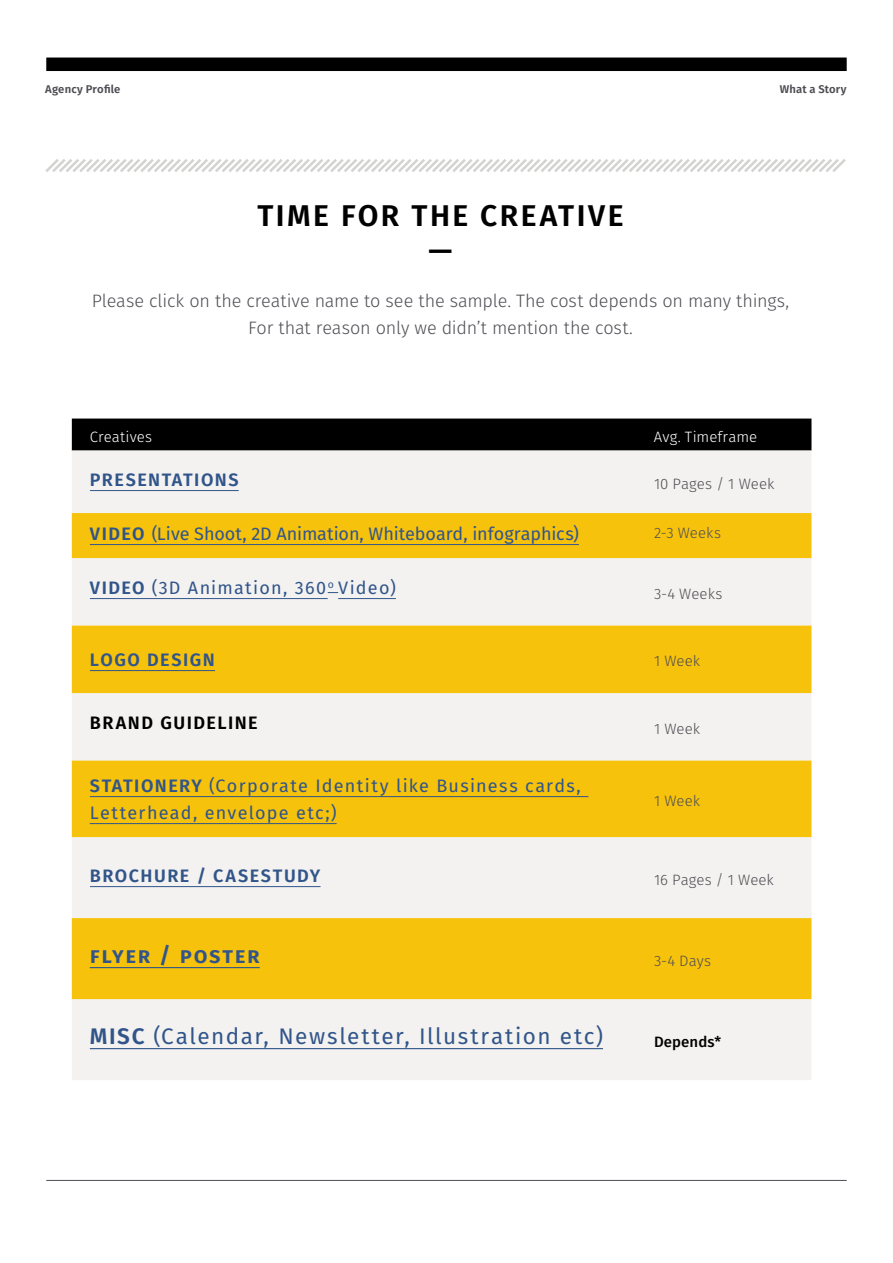
<style>
.page{position:relative;width:893px;height:1263px;background:#fff}
.page>*{position:absolute;margin:0;border:0;box-sizing:border-box;transform-origin:0 0}
.t1{font:600 30px/36px "Fira Sans";letter-spacing:.08em;color:#000;text-align:center}
.t2{font:22.5px "Fira Sans";letter-spacing:.07em;color:#31558a}
.t3{font:600 22.5px "Fira Sans";letter-spacing:.07em;color:#31558a}
.t4{font:300 18px/27px "Fira Sans";letter-spacing:-.01em;color:#4e4d53;text-align:center}
.t5{font:18px/27px "Fira Sans";letter-spacing:.065em;color:#31558a}
.t6{font:18px "Fira Sans";letter-spacing:-.005em;color:#31558a}
.t7{font:600 18px "Fira Sans";letter-spacing:.08em;color:#31558a}
.t8{font:600 18px "Fira Sans";letter-spacing:.08em;color:#000}
.t9{font:300 15px "Fira Sans";color:#4e4d53}
.t10{font:300 15px "Fira Sans";letter-spacing:.01em;color:#fff}
.t11{font:500 15px "Fira Sans";letter-spacing:.005em;color:#000}
.t12{font:600 11.25px "Fira Sans";letter-spacing:.015em;color:#4e4d53}
.s1{font-weight:600}
</style>
<div class="page">
<svg style="left:45px;top:159px;width:801px;height:13px"></svg>
<div style="left:72px;top:418px;width:739px;height:33px;background:#000"></div>
<div style="left:72px;top:451px;width:739px;height:629px;background:#f3f2f0"></div>
<svg style="left:72px;top:513px;width:739px;height:486px;fill:#f6c20b"></svg>
<hr style="left:90px;top:490px;width:149px;height:1px;background:#31558a">
<hr style="left:90px;top:544px;width:489px;height:1px;background:#31558a">
<hr style="left:90px;top:598px;width:238px;height:1px;background:#31558a">
<hr style="left:338px;top:598px;width:58px;height:1px;background:#31558a">
<hr style="left:90px;top:670px;width:125px;height:1px;background:#31558a">
<hr style="left:90px;top:796px;width:498px;height:1px;background:#31558a">
<hr style="left:90px;top:823px;width:247px;height:1px;background:#31558a">
<hr style="left:90px;top:886px;width:231px;height:1px;background:#31558a">
<hr style="left:90px;top:967px;width:170px;height:1px;background:#31558a">
<hr style="left:90px;top:1048px;width:513px;height:1px;background:#31558a">
<hr style="left:46px;top:1180px;width:801px;height:1px;background:#4e4d53">
<div style="left:46px;top:58px;width:801px;height:13px;background:#000"></div>
<p class="t12" style="left:45px;top:80px;width:77px">Agency Profile</p>
<p class="t12" style="left:780px;top:80px;width:68px">What a Story</p>
<h1 class="t1" style="left:257px;top:196px;width:368px">TIME FOR THE CREATIVE —</h1>
<p class="t4" style="left:92px;top:287px;width:699px">Please click on the creative name to see the sample. The cost depends on many things,<br>For that reason only we didn’t mention the cost.</p>
<p class="t10" style="left:90px;top:426px;width:64px">Creatives</p>
<p class="t10" style="left:654px;top:426px;width:105px">Avg. Timeframe</p>
<p class="t7" style="left:90px;top:465px;width:150px">PRESENTATIONS</p>
<p class="t9" style="left:654px;top:473px;width:122px">10 Pages / 1 Week</p>
<p class="t6" style="left:90px;top:520px;width:490px"><span class="s1">VIDEO</span> (Live Shoot, 2D Animation, Whiteboard, infographics)</p>
<p class="t9" style="left:654px;top:522px;width:69px">2-3 Weeks</p>
<p class="t5" style="left:90px;top:574px;width:307px"><span class="s1">VIDEO</span> (3D Animation, 360<sup>o</sup> Video)</p>
<p class="t9" style="left:654px;top:583px;width:70px">3-4 Weeks</p>
<p class="t7" style="left:90px;top:645px;width:127px">LOGO DESIGN</p>
<p class="t9" style="left:654px;top:650px;width:48px">1 Week</p>
<p class="t8" style="left:90px;top:708px;width:169px">BRAND GUIDELINE</p>
<p class="t9" style="left:654px;top:718px;width:48px">1 Week</p>
<p class="t5" style="left:90px;top:772px;width:493px"><span class="s1">STATIONERY</span> (Corporate Identity like Business cards,<br>Letterhead, envelope etc;)</p>
<p class="t9" style="left:654px;top:790px;width:48px">1 Week</p>
<p class="t7" style="left:90px;top:861px;width:232px">BROCHURE / CASESTUDY</p>
<p class="t9" style="left:654px;top:869px;width:121px">16 Pages / 1 Week</p>
<p class="t3" style="left:90px;top:937px;width:171px">flyer / poster</p>
<p class="t9" style="left:654px;top:950px;width:59px">3-4 Days</p>
<p class="t2" style="left:90px;top:1019px;width:515px"><span class="s1">MISC</span> (Calendar, Newsletter, Illustration etc)</p>
<p class="t11" style="left:654px;top:1029px;width:69px">Depends*</p>
</div>
